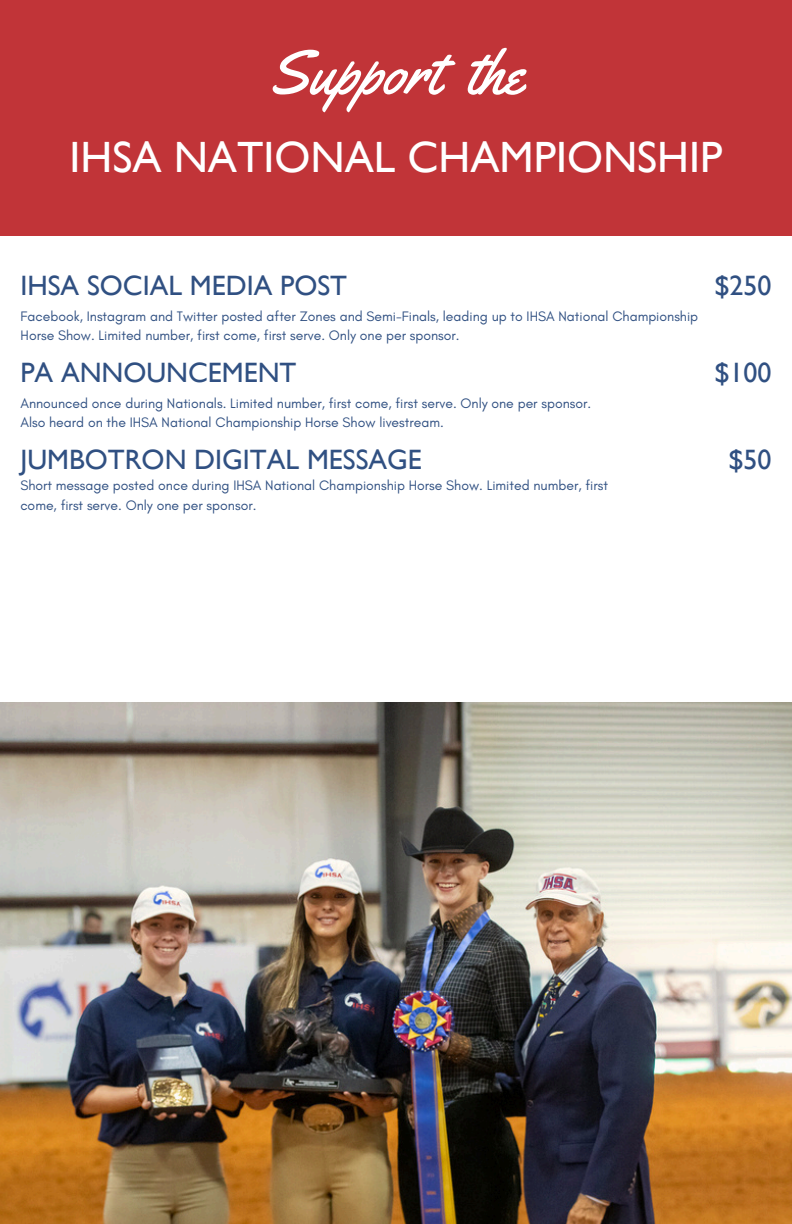
<style>
.page{position:relative;width:792px;height:1224px;background:#fff}
.page>*{position:absolute;margin:0;border:0;box-sizing:border-box;transform-origin:0 0}
.t1{font:62px "Yellowtail";color:#fff}
.t2{font:43.8px "Gill Sans";color:#fff}
.t3{font:28px "Gill Sans";color:#305082}
.t4{font:14px/19.6px "Glacial Indifference";color:#305082}
</style>
<div class="page">
<img style="left:0;top:702px;width:792px;height:522px">
<div style="left:0;top:0;width:792px;height:236px;background:#c13438"></div>
<p class="t1" style="left:268px;top:33px;width:257px">Support the</p>
<p class="t2" style="left:70px;top:132px;width:654px">IHSA NATIONAL CHAMPIONSHIP</p>
<h1 class="t3" style="left:20px;top:269px;width:328px">IHSA SOCIAL MEDIA POST</h1>
<p class="t4" style="left:21px;top:306px;width:679px">Facebook, Instagram and Twitter posted after Zones and Semi-Finals, leading up to IHSA National Championship<br>Horse Show. Limited number, first come, first serve. Only one per sponsor.</p>
<h2 class="t3" style="left:20px;top:356px;width:278px">PA ANNOUNCEMENT</h2>
<h4 class="t4" style="left:20px;top:393px;width:572px">Announced once during Nationals. Limited number, first come, first serve. Only one per sponsor.</h4>
<h4 class="t4" style="left:20px;top:413px;width:425px">Also heard on the IHSA National Championship Horse Show livestream.</h4>
<h3 class="t3" style="left:20px;top:443px;width:403px">JUMBOTRON DIGITAL MESSAGE</h3>
<p class="t4" style="left:20px;top:475px;width:589px">Short message posted once during IHSA National Championship Horse Show. Limited number, first come, first serve. Only one per sponsor.</p>
<h3 class="t3" style="left:714px;top:269px;width:59px">$250</h3>
<h3 class="t3" style="left:714px;top:356px;width:59px">$100</h3>
<h4 class="t3" style="left:728px;top:443px;width:45px">$50</h4>
</div>
